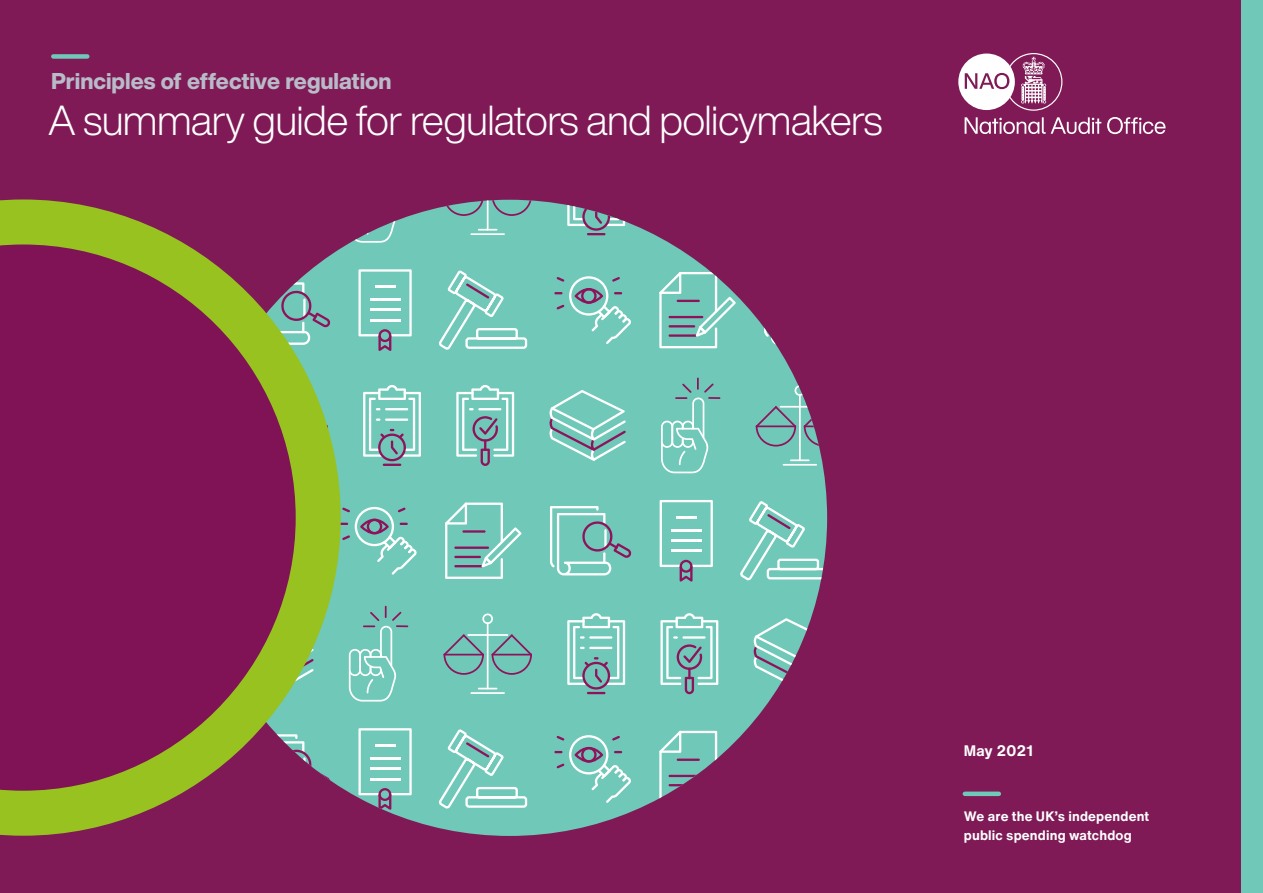
<style>
.page{position:relative;width:1263px;height:893px;background:#7f1a57}
.page>*{position:absolute;margin:0;border:0;box-sizing:border-box;transform-origin:0 0}
.cover20_H1{font:300 41.25px "Helvetica Now Display";letter-spacing:-.015em;color:#fff}
.cover20_H1-2{font:800 22.5px "Helvetica Now Display";color:#b9bbc8}
.t1{font:700 15px "Helvetica Now Text";color:#fff}
.t2{font:700 13.5px/19.5px "Helvetica Now Text";letter-spacing:.01em;color:#fff}
</style>
<div class="page">
<svg style="left:964px;top:117px;width:137px;height:17px"></svg>
<svg style="left:1107px;top:117px;width:58px;height:17px"></svg>
<svg style="left:958px;top:53px;width:105px;height:58px"></svg>
<div style="left:1242px;top:0;width:21px;height:893px;background:#6fc8b8"></div>
<hr style="left:965px;top:792px;width:34px;height:4px;background:#6fc8b8">
<div style="left:53px;top:54px;width:34px;height:5px;background:#6fc8b8"></div>
<div style="left:192px;top:200px;width:635px;height:636px;background:#6fc8b8;border-radius:50%"></div>
<hr style="left:470px;top:233px;width:35px;height:2px;background:#fff">
<svg style="left:444px;top:200px;width:88px;height:31px"></svg>
<svg style="left:350px;top:220px;width:46px;height:23px"></svg>
<svg style="left:567px;top:205px;width:58px;height:30px"></svg>
<svg style="left:358px;top:269px;width:54px;height:82px"></svg>
<svg style="left:554px;top:276px;width:77px;height:68px"></svg>
<svg style="left:439px;top:270px;width:89px;height:80px"></svg>
<svg style="left:764px;top:327px;width:12px;height:18px"></svg>
<svg style="left:659px;top:272px;width:77px;height:76px"></svg>
<hr style="left:487px;top:622px;width:1px;height:67px;background:#fff">
<svg style="left:478px;top:688px;width:19px;height:1px"></svg>
<hr style="left:470px;top:692px;width:35px;height:2px;background:#fff">
<svg style="left:482px;top:613px;width:11px;height:11px"></svg>
<hr style="left:467px;top:634px;width:41px;height:2px;background:#fff">
<svg style="left:443px;top:634px;width:41px;height:41px"></svg>
<hr style="left:444px;top:654px;width:40px;height:1px;background:#8f125d">
<svg style="left:491px;top:634px;width:41px;height:41px"></svg>
<hr style="left:492px;top:654px;width:40px;height:1px;background:#8f125d">
<svg style="left:349px;top:606px;width:59px;height:96px"></svg>
<svg style="left:567px;top:613px;width:58px;height:81px"></svg>
<svg style="left:660px;top:613px;width:58px;height:81px"></svg>
<svg style="left:753px;top:618px;width:58px;height:71px"></svg>
<svg style="left:358px;top:728px;width:54px;height:82px"></svg>
<svg style="left:554px;top:735px;width:77px;height:68px"></svg>
<svg style="left:439px;top:729px;width:89px;height:80px"></svg>
<svg style="left:659px;top:731px;width:77px;height:68px"></svg>
<svg style="left:456px;top:385px;width:58px;height:81px"></svg>
<svg style="left:363px;top:385px;width:58px;height:81px"></svg>
<svg style="left:549px;top:390px;width:77px;height:71px"></svg>
<hr style="left:799px;top:394px;width:2px;height:67px;background:#fff">
<hr style="left:790px;top:459px;width:20px;height:2px;background:#fff">
<hr style="left:783px;top:464px;width:34px;height:2px;background:#fff">
<svg style="left:794px;top:385px;width:9px;height:11px"></svg>
<hr style="left:780px;top:406px;width:40px;height:2px;background:#fff">
<svg style="left:756px;top:406px;width:40px;height:41px"></svg>
<hr style="left:756px;top:425px;width:40px;height:2px;background:#8f125d">
<svg style="left:804px;top:406px;width:16px;height:41px"></svg>
<svg style="left:661px;top:378px;width:59px;height:95px"></svg>
<svg style="left:550px;top:506px;width:81px;height:69px"></svg>
<svg style="left:445px;top:502px;width:76px;height:77px"></svg>
<svg style="left:341px;top:507px;width:76px;height:68px"></svg>
<svg style="left:660px;top:500px;width:53px;height:82px"></svg>
<svg style="left:740px;top:499px;width:87px;height:83px"></svg>
<svg style="left:0;top:199px;width:341px;height:637px"></svg>
<h1 class="cover20_H1-2" style="left:51px;top:66px;width:342px">Principles of effective regulation</h1>
<h1 class="cover20_H1" style="left:48px;top:92px;width:836px">A summary guide for regulators and policymakers</h1>
<p class="t1" style="left:964px;top:739px;width:71px">May 2021</p>
<p class="t2" style="left:964px;top:806px;width:187px">We are the UK’s independent public spending watchdog</p>
</div>
